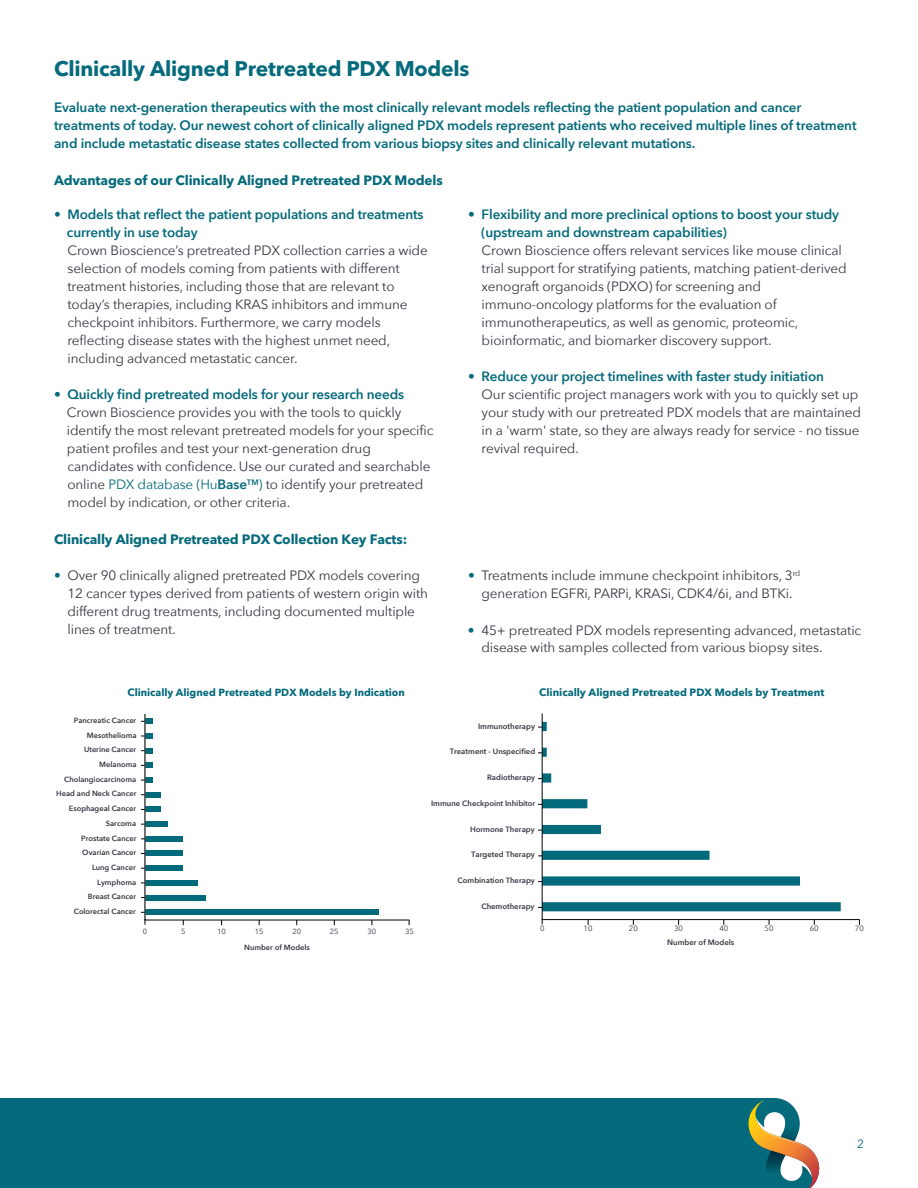
<style>
.page{position:relative;width:918px;height:1188px;background:#fff}
.page>*{position:absolute;margin:0;border:0;box-sizing:border-box;transform-origin:0 0}
.t1{font:700 21px "Avenir Next LT Pro";letter-spacing:-.01em;color:#056a7b}
.t2{font:13.5px/18px "Avenir Next";letter-spacing:-.01em;color:#343741}
.t3{font:600 13.5px/18px "Avenir Next LT Pro";letter-spacing:-.01em;color:#056a7b}
.t4{font:600 13.5px/18px "Avenir Next";letter-spacing:-.01em;color:#056a7b}
.t5{font:700 13.5px "Avenir Next LT Pro";letter-spacing:-.01em;color:#056a7b}
.t6{font:12px "Avenir Next";color:#056a7b}
.t7{font:700 10.65px "Avenir Next LT Pro";color:#036a7b}
.t8{font:700 10.35px "Avenir Next LT Pro";color:#036a7b}
.t9{font:600 7.65px "Avenir Next";color:#343741}
.t10{font:7.65px "Avenir Next";color:#343741}
.t11{font:600 7.5px "Avenir Next";color:#343741}
.t12{font:7.5px "Avenir Next";color:#343741}
.s1{color:#056a7b}
.s2{font-weight:600;color:#056a7b}
</style>
<div class="page">
<div style="left:0;top:1098px;width:747px;height:90px;background:#056a7b"></div>
<svg style="left:747px;top:1098px;width:73px;height:90px"></svg>
<svg style="left:144px;top:713px;width:264px;height:208px"></svg>
<svg style="left:408px;top:919px;width:2px;height:7px"></svg>
<svg style="left:541px;top:713px;width:318px;height:207px"></svg>
<h1 class="t1" style="left:54px;top:51px;width:417px">Clinically Aligned Pretreated PDX Models</h1>
<p class="t3" style="left:54px;top:98px;width:804px">Evaluate next-generation therapeutics with the most clinically relevant models reflecting the patient population and cancer treatments of today. Our newest cohort of clinically aligned PDX models represent patients who received multiple lines of treatment and include metastatic disease states collected from various biopsy sites and clinically relevant mutations.</p>
<p class="t5" style="left:54px;top:168px;width:390px">Advantages of our Clinically Aligned Pretreated PDX Models</p>
<p class="t4" style="left:67px;top:205px;width:358px;text-indent:-13px">• Models that reflect the patient populations and treatments currently in use today</p>
<p class="t2" style="left:68px;top:241px;width:362px">Crown Bioscience’s pretreated PDX collection carries a wide selection of models coming from patients with different treatment histories, including those that are relevant to today’s therapies, including KRAS inhibitors and immune checkpoint inhibitors. Furthermore, we carry models reflecting disease states with the highest unmet need, including advanced metastatic cancer.</p>
<p class="t4" style="left:54px;top:385px;width:352px">• Quickly find pretreated models for your research needs</p>
<p class="t2" style="left:67px;top:403px;width:368px">Crown Bioscience provides you with the tools to quickly identify the most relevant pretreated models for your specific patient profiles and test your next-generation drug candidates with confidence. Use our curated and searchable online <span class="s1">PDX database (Hu</span><span class="s2">Base</span><sup>TM</sup><span class="s1">)</span> to identify your pretreated model by indication, or other criteria.</p>
<p class="t5" style="left:54px;top:528px;width:355px">Clinically Aligned Pretreated PDX Collection Key Facts:</p>
<p class="t2" style="left:68px;top:566px;width:362px;text-indent:-14px"><span class="s2">•</span> Over 90 clinically aligned pretreated PDX models covering 12 cancer types derived from patients of western origin with different drug treatments, including documented multiple lines of treatment.</p>
<p class="t8" style="left:127px;top:686px;width:279px">Clinically Aligned Pretreated PDX Models by Indication</p>
<p class="t11" style="left:74px;top:714px;width:64px">Pancreatic Cancer</p>
<p class="t11" style="left:87px;top:729px;width:51px">Mesothelioma</p>
<p class="t4" style="left:481px;top:205px;width:360px;text-indent:-13px">• Flexibility and more preclinical options to boost your study (upstream and downstream capabilities)</p>
<p class="t2" style="left:482px;top:241px;width:367px">Crown Bioscience offers relevant services like mouse clinical trial support for stratifying patients, matching patient-derived xenograft organoids (PDXO) for screening and immuno-oncology platforms for the evaluation of immunotherapeutics, as well as genomic, proteomic, bioinformatic, and biomarker discovery support.</p>
<p class="t4" style="left:468px;top:367px;width:357px">• Reduce your project timelines with faster study initiation</p>
<p class="t2" style="left:482px;top:385px;width:381px">Our scientific project managers work with you to quickly set up your study with our pretreated PDX models that are maintained in a 'warm' state, so they are always ready for service - no tissue revival required.</p>
<p class="t2" style="left:468px;top:566px;width:334px;text-align:center"><span class="s2">•</span> Treatments include immune checkpoint inhibitors, 3<sup>rd </sup>generation EGFRi, PARPi, KRASi, CDK4/6i, and BTKi.</p>
<p class="t2" style="left:481px;top:620px;width:381px;text-indent:-14px"><span class="s1">•</span> 45+ pretreated PDX models representing advanced, metastatic disease with samples collected from various biopsy sites.</p>
<p class="t7" style="left:539px;top:685px;width:287px">Clinically Aligned Pretreated PDX Models by Treatment</p>
<p class="t9" style="left:478px;top:719px;width:58px">Immunotherapy</p>
<p class="t11" style="left:84px;top:743px;width:54px">Uterine Cancer</p>
<p class="t11" style="left:99px;top:758px;width:39px">Melanoma</p>
<p class="t11" style="left:64px;top:773px;width:74px">Cholangiocarcinoma</p>
<p class="t11" style="left:56px;top:787px;width:82px">Head and Neck Cancer</p>
<p class="t11" style="left:69px;top:802px;width:69px">Esophageal Cancer</p>
<p class="t11" style="left:106px;top:817px;width:32px">Sarcoma</p>
<p class="t11" style="left:81px;top:831px;width:57px">Prostate Cancer</p>
<p class="t11" style="left:82px;top:846px;width:56px">Ovarian Cancer</p>
<p class="t11" style="left:92px;top:861px;width:45px">Lung Cancer</p>
<p class="t11" style="left:97px;top:876px;width:41px">Lymphoma</p>
<p class="t11" style="left:88px;top:890px;width:50px">Breast Cancer</p>
<p class="t11" style="left:74px;top:905px;width:64px">Colorectal Cancer</p>
<p class="t12" style="left:143px;top:925px;width:6px">0</p>
<p class="t12" style="left:181px;top:925px;width:6px">5</p>
<p class="t12" style="left:217px;top:925px;width:10px">10</p>
<p class="t12" style="left:255px;top:925px;width:10px">15</p>
<p class="t12" style="left:292px;top:925px;width:10px">20</p>
<p class="t12" style="left:330px;top:925px;width:10px">25</p>
<p class="t12" style="left:368px;top:925px;width:10px">30</p>
<p class="t12" style="left:405px;top:925px;width:10px">35</p>
<p class="t11" style="left:244px;top:941px;width:67px">Number of Models</p>
<p class="t9" style="left:450px;top:745px;width:87px">Treatment - Unspecified</p>
<p class="t9" style="left:487px;top:771px;width:50px">Radiotherapy</p>
<p class="t9" style="left:431px;top:797px;width:106px">Immune Checkpoint Inhibitor</p>
<p class="t9" style="left:470px;top:822px;width:66px">Hormone Therapy</p>
<p class="t9" style="left:471px;top:848px;width:65px">Targeted Therapy</p>
<p class="t9" style="left:457px;top:874px;width:79px">Combination Therapy</p>
<p class="t9" style="left:481px;top:900px;width:55px">Chemotherapy</p>
<p class="t10" style="left:540px;top:922px;width:6px">0</p>
<p class="t10" style="left:584px;top:922px;width:10px">10</p>
<p class="t10" style="left:629px;top:922px;width:10px">20</p>
<p class="t10" style="left:674px;top:922px;width:10px">30</p>
<p class="t10" style="left:719px;top:922px;width:10px">40</p>
<p class="t10" style="left:765px;top:922px;width:10px">50</p>
<p class="t10" style="left:810px;top:922px;width:10px">60</p>
<p class="t10" style="left:855px;top:922px;width:10px">70</p>
<p class="t9" style="left:667px;top:936px;width:69px">Number of Models</p>
<p class="t6" style="left:857px;top:1133px;width:8px">2</p>
</div>
